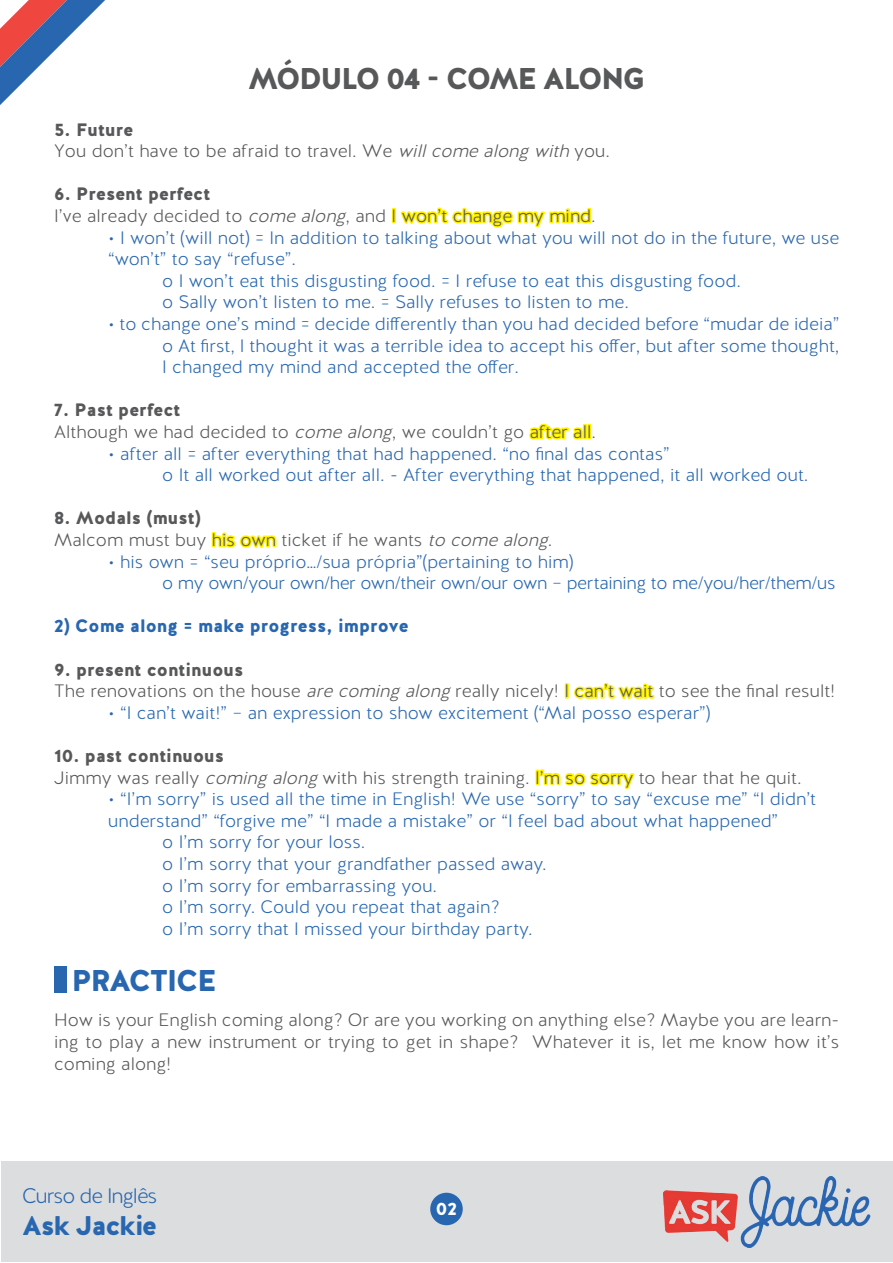
<style>
.page{position:relative;width:893px;height:1263px;background:#fff}
.page>*{position:absolute;margin:0;border:0;box-sizing:border-box;transform-origin:0 0}
.t1{font:900 30px "Halis R";letter-spacing:-.05em;color:#57585a}
.t2{font:900 30px "Halis R";letter-spacing:-.05em;color:#2867b0}
.t3{font:900 27px "Halis R";letter-spacing:-.05em;color:#2867b0}
.t4{font:300 21px "Halis R";letter-spacing:-.05em;color:#2867b0}
.t5{font:300 18px "Halis R";color:#2867b0}
.t6{font:300 18px/21.6px "Halis R";color:#57585a;text-align:justify}
.t7{font:900 18px "Halis R";color:#57585a}
.t8{font:300 18px "Halis R";letter-spacing:-.02em;color:#2867b0}
.t9{font:900 18px "Halis R";color:#2867b0}
.t10{font:900 18px "Halis R";color:#fff}
.s1{font-style:italic}
.s2{color:#fff101}
</style>
<div class="page">
<div style="left:1px;top:1162px;width:891px;height:100px;background:#dcdddf"></div>
<img style="left:663px;top:1176px;width:208px;height:71px">
<div style="left:430px;top:1193px;width:33px;height:32px;background:#2867b0;border-radius:50%"></div>
<svg style="left:0;top:0;width:105px;height:105px"></svg>
<div style="left:54px;top:967px;width:12px;height:26px;background:#2867b0"></div>
<p class="t1" style="left:248px;top:59px;width:398px">MÓDULO 04 - COME ALONG</p>
<p class="t7" style="left:54px;top:118px;width:81px">5. Future</p>
<p class="t6" style="left:54px;top:141px;width:557px">You don’t have to be afraid to travel. We <span class="s1">willcomealongwith</span> you.</p>
<p class="t7" style="left:54px;top:182px;width:158px">6. Present perfect</p>
<p class="t6" style="left:54px;top:206px;width:543px">I’ve already decided to <span class="s1">comealong</span>, and <span class="s2">I won’t change my mind</span>.</p>
<p class="t5" style="left:108px;top:226px;width:733px">• I won’t (will not) = In addition to talking about what you will not do in the future, we use</p>
<p class="t5" style="left:108px;top:248px;width:189px">“won’t” to say “refuse”.</p>
<p class="t5" style="left:162px;top:269px;width:580px">o I won’t eat this disgusting food. = I refuse to eat this disgusting food.</p>
<p class="t5" style="left:162px;top:291px;width:468px">o Sally won’t listen to me. = Sally refuses to listen to me.</p>
<p class="t5" style="left:108px;top:313px;width:733px">• to change one’s mind = decide differently than you had decided before “mudar de ideia”</p>
<p class="t5" style="left:162px;top:334px;width:679px">o At first, I thought it was a terrible idea to accept his offer, but after some thought,</p>
<p class="t5" style="left:162px;top:356px;width:358px">I changed my mind and accepted the offer.</p>
<p class="t7" style="left:54px;top:398px;width:128px">7. Past perfect</p>
<p class="t6" style="left:54px;top:422px;width:543px">Although we had decided to <span class="s1">comealong</span>, we couldn’t go <span class="s2">after all</span>.</p>
<p class="t5" style="left:108px;top:442px;width:563px">• after all = after everything that had happened. “no final das contas”</p>
<p class="t5" style="left:162px;top:464px;width:648px">o It all worked out after all. - After everything that happened, it all worked out.</p>
<p class="t7" style="left:54px;top:506px;width:148px">8. Modals (must)</p>
<p class="t6" style="left:54px;top:530px;width:501px">Malcom must buy <span class="s2">his own</span> ticket if he wants <span class="s1">to comealong</span>.</p>
<p class="t5" style="left:108px;top:550px;width:467px">• his own = “seu próprio…/sua própria”(pertaining to him)</p>
<p class="t8" style="left:162px;top:572px;width:675px">o my own/your own/her own/their own/our own – pertaining to me/you/her/them/us</p>
<p class="t9" style="left:54px;top:614px;width:356px">2) Come along = make progress, improve</p>
<p class="t7" style="left:54px;top:658px;width:191px">9. present continuous</p>
<p class="t6" style="left:54px;top:681px;width:783px">The renovations on the house <span class="s1">arecomingalong</span>really nicely! <span class="s2">I can’t wait</span> to see the final result!</p>
<p class="t5" style="left:108px;top:701px;width:604px">• “I can’t wait!” – an expression to show excitement (“Mal posso esperar”)</p>
<p class="t7" style="left:54px;top:744px;width:172px">10. past continuous</p>
<p class="t6" style="left:54px;top:767px;width:749px">Jimmy was really <span class="s1">comingalong</span>with his strength training. <span class="s2">I’m so sorry</span> to hear that he quit.</p>
<p class="t5" style="left:108px;top:788px;width:709px">• “I’m sorry” is used all the time in English! We use “sorry” to say “excuse me” “I didn’t</p>
<p class="t5" style="left:108px;top:809px;width:671px">understand” “forgive me” “I made a mistake” or “I feel bad about what happened”</p>
<p class="t5" style="left:162px;top:831px;width:205px">o I’m sorry for your loss.</p>
<p class="t5" style="left:162px;top:853px;width:386px">o I’m sorry that your grandfather passed away.</p>
<p class="t5" style="left:162px;top:874px;width:277px">o I’m sorry for embarrassing you.</p>
<p class="t5" style="left:162px;top:896px;width:339px">o I’m sorry. Could you repeat that again?</p>
<p class="t5" style="left:162px;top:917px;width:372px">o I’m sorry that I missed your birthday party.</p>
<p class="t2" style="left:71px;top:961px;width:146px">PRACTICE</p>
<p class="t6" style="left:54px;top:1010px;width:787px">How is your English coming along? Or are you working on anything else? Maybe you are learn&shy;ing to play a new instrument or trying to get in shape? Whatever it is, let me know how it’s coming along!</p>
<p class="t4" style="left:22px;top:1182px;width:137px">Curso de Inglês</p>
<h2 class="t3" style="left:22px;top:1208px;width:137px">Ask Jackie</h2>
<p class="t10" style="left:436px;top:1197px;width:23px">02</p>
</div>
